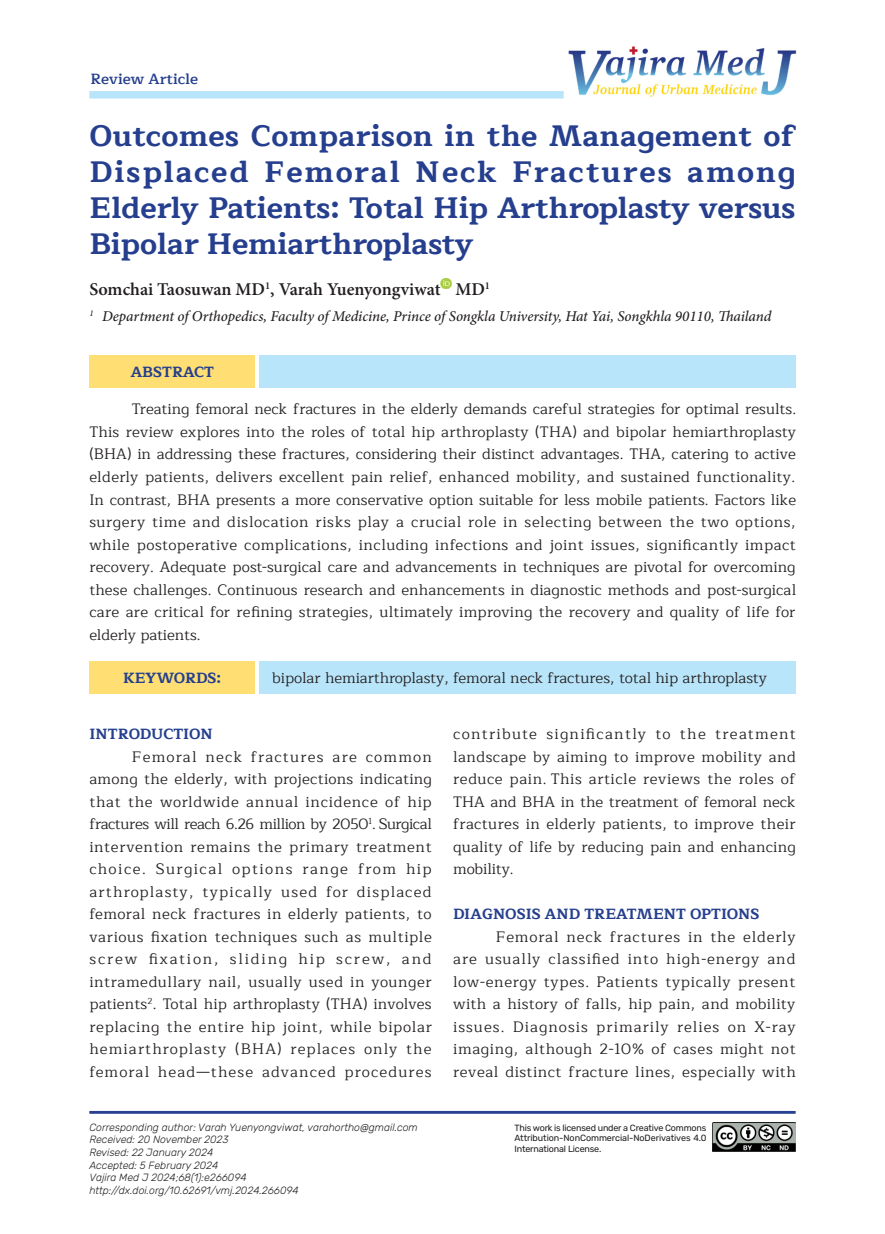
<style>
.page{position:relative;width:885px;height:1234px;background:#fff}
.page>*{position:absolute;margin:0;border:0;box-sizing:border-box;transform-origin:0 0}
._1_Head{font:700 30px/36px "Maitree";color:#253f8e;text-align:justify}
._1_name{font:600 18px "Minion Pro";color:#231f20}
._2_text_10_pt{font:15px/22.5px "Maitree";letter-spacing:.02em;color:#231f20;text-align:justify}
._1_address{font:italic 500 15px "Minion Pro";letter-spacing:-.005em;color:#231f20}
._1_keywords_t{font:15px "Maitree";color:#231f20}
._2_sub_1{font:700 15px "Maitree";color:#253f8e}
._0_Original{font:600 15px "Maitree";color:#253f8e}
._1_keywords_H{font:700 15px "Maitree";color:#253f8e}
._1_Abstract_H{font:700 15px "Maitree";color:#253f8e}
._0_corresponding{font:italic 300 10.5px "Rubik";color:#231f20}
._0_License{font:9px/10.8px "Rubik";letter-spacing:-.02em;color:#231f20;text-align:justify}
</style>
<div class="page">
<div style="left:89px;top:91px;width:474px;height:7px;background:#b9e5fa"></div>
<img style="left:568px;top:47px;width:228px;height:50px">
<hr style="left:89px;top:1110px;width:706px;height:3px;background:#274190">
<img style="left:712px;top:1122px;width:83px;height:28px">
<svg style="left:440px;top:278px;width:11px;height:11px"></svg>
<div style="left:259px;top:355px;width:536px;height:33px;background:#b9e5fa"></div>
<div style="left:259px;top:660px;width:536px;height:33px;background:#b9e5fa"></div>
<div style="left:89px;top:355px;width:166px;height:33px;background:#ffdf74"></div>
<div style="left:89px;top:660px;width:166px;height:33px;background:#ffdf74"></div>
<p class="_0_Original" style="left:91px;top:66px;width:109px">Review Article</p>
<p class="_1_Head" style="left:89px;top:117px;width:708px">Outcomes Comparison in the Management of Displaced Femoral Neck Fractures among Elderly Patients: Total Hip Arthroplasty versus Bipolar Hemiarthroplasty</p>
<p class="_1_name" style="left:89px;top:276px;width:402px">Somchai Taosuwan MD<sup>1</sup>, Varah Yuenyongviwat MD<sup>1</sup></p>
<p class="_1_address" style="left:89px;top:306px;width:683px"><sup>1</sup> Department of Orthopedics, Faculty of Medicine, Prince of Songkla University, Hat Yai, Songkhla 90110, Thailand</p>
<p class="_1_Abstract_H" style="left:131px;top:359px;width:85px">ABSTRACT</p>
<p class="_2_text_10_pt" style="left:89px;top:398px;width:708px;text-indent:43px">Treating femoral neck fractures in the elderly demands careful strategies for optimal results.<br>This review explores into the roles of total hip arthroplasty (THA) and bipolar hemiarthroplasty (BHA) in addressing these fractures, considering their distinct advantages. THA, catering to active elderly patients, delivers excellent pain relief, enhanced mobility, and sustained functionality.<br>In contrast, BHA presents a more conservative option suitable for less mobile patients. Factors like surgery time and dislocation risks play a crucial role in selecting between the two options, while postoperative complications, including infections and joint issues, significantly impact recovery. Adequate post-surgical care and advancements in techniques are pivotal for overcoming these challenges. Continuous research and enhancements in diagnostic methods and post-surgical care are critical for refining strategies, ultimately improving the recovery and quality of life for elderly patients.</p>
<p class="_1_keywords_H" style="left:123px;top:665px;width:99px">KEYWORDS:</p>
<p class="_1_keywords_t" style="left:272px;top:666px;width:496px">bipolar hemiarthroplasty, femoral neck fractures, total hip arthroplasty</p>
<p class="_2_sub_1" style="left:89px;top:721px;width:125px">INTRODUCTION</p>
<p class="_2_text_10_pt" style="left:89px;top:745px;width:344px;text-indent:43px">Femoral neck fractures are common among the elderly, with projections indicating that the worldwide annual incidence of hip fractures will reach 6.26 million by 2050<sup>1</sup>. Surgical intervention remains the primary treatment choice. Surgical options range from hip arthroplasty, typically used for displaced femoral neck fractures in elderly patients, to various fixation techniques such as multiple screw fixation, sliding hip screw, and intramedullary nail, usually used in younger patients<sup>2</sup>. Total hip arthroplasty (THA) involves replacing the entire hip joint, while bipolar hemiarthroplasty (BHA) replaces only the femoral head—these advanced procedures</p>
<p class="_0_corresponding" style="left:89px;top:1121px;width:330px">Corresponding author: Varah Yuenyongviwat, varahortho@gmail.com</p>
<p class="_0_corresponding" style="left:89px;top:1133px;width:141px">Received: 20 November 2023</p>
<p class="_0_corresponding" style="left:89px;top:1146px;width:125px">Revised: 22 January 2024</p>
<p class="_0_corresponding" style="left:89px;top:1158px;width:130px">Accepted: 5 February 2024</p>
<p class="_0_corresponding" style="left:89px;top:1171px;width:159px">Vajira Med J 2024;68(1):e266094</p>
<p class="_0_corresponding" style="left:89px;top:1184px;width:211px">http://dx.doi.org/10.62691/vmj.2024.266094</p>
<p class="_2_text_10_pt" style="left:453px;top:723px;width:344px">contribute significantly to the treatment landscape by aiming to improve mobility and reduce pain. This article reviews the roles of THA and BHA in the treatment of femoral neck fractures in elderly patients, to improve their quality of life by reducing pain and enhancing mobility.</p>
<p class="_2_sub_1" style="left:453px;top:901px;width:308px">DIAGNOSIS AND TREATMENT OPTIONS</p>
<p class="_2_text_10_pt" style="left:453px;top:925px;width:344px;text-indent:43px">Femoral neck fractures in the elderly are usually classified into high-energy and low-energy types. Patients typically present with a history of falls, hip pain, and mobility issues. Diagnosis primarily relies on X-ray imaging, although 2-10% of cases might not reveal distinct fracture lines, especially with</p>
<p class="_0_License" style="left:514px;top:1121px;width:193px">This work is licensed under a Creative Commons Attribution-NonCommercial-NoDerivatives 4.0<br>International License.</p>
</div>
